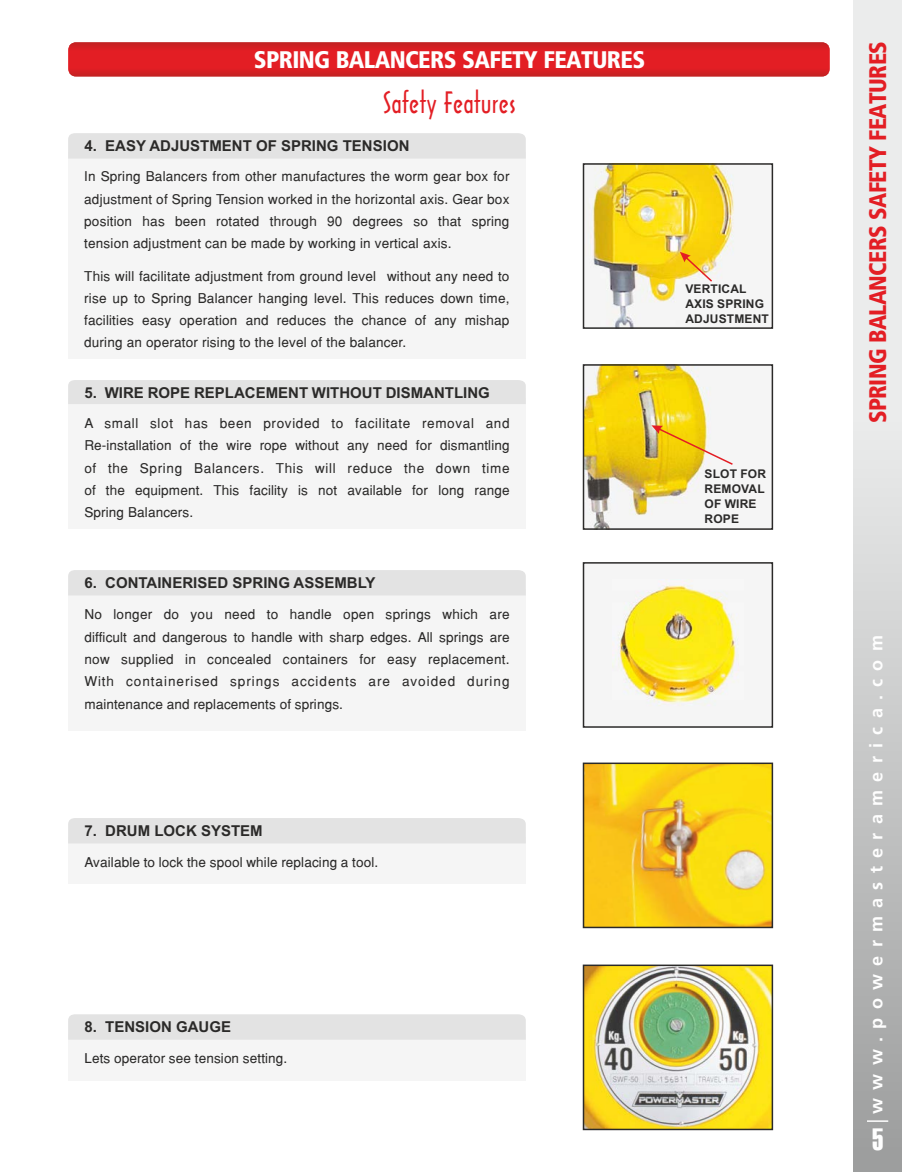
<style>
.page{position:relative;width:902px;height:1172px;background:#fff}
.page>*{position:absolute;margin:0;border:0;box-sizing:border-box;transform-origin:0 0}
.t1{font:30px "Swiss 911 BT Extra Compressed";color:#fefefe}
.t2{font:28.05px "Arcitectura";letter-spacing:.01em;color:#e31e24}
.t3{font:900 condensed 24px "Frutiger";letter-spacing:-.025em;color:#fefefe}
.t4{font:900 condensed 24px "Frutiger";letter-spacing:-.025em;color:#e31e24}
.t5{font:700 18px "Frutiger";letter-spacing:.46em;color:#fefefe}
.t6{font:700 15px "Arial";color:#2b2a29}
.t7{font:13.5px/22.4px "Helvetica";letter-spacing:.01em;color:#2b2a29;text-align:justify}
.t8{font:700 12px/14.7px "Arial";letter-spacing:.015em;color:#2b2a29}
</style>
<div class="page">
<div style="left:68px;top:152px;width:458px;height:207px;background:#f5f5f5"></div>
<div style="left:68px;top:133px;width:458px;height:26px;background:#e3e3e3"></div>
<div style="left:68px;top:398px;width:458px;height:131px;background:#f5f5f5"></div>
<div style="left:68px;top:380px;width:458px;height:24px;background:#e3e3e3"></div>
<div style="left:68px;top:589px;width:458px;height:142px;background:#f5f5f5"></div>
<div style="left:68px;top:570px;width:458px;height:25px;background:#e3e3e3"></div>
<div style="left:853px;top:0;width:49px;height:118px;background:#ebecec"></div>
<div style="left:853px;top:1037px;width:49px;height:135px;background:#9d9e9e"></div>
<img style="left:853px;top:118px;width:49px;height:1004px">
<img style="left:68px;top:42px;width:762px;height:34px">
<hr style="left:867px;top:1120px;width:21px;height:2px;background:#fefefe">
<div style="left:583px;top:164px;width:189px;height:164px;background:#f5f5f5"></div>
<img style="left:593px;top:166px;width:141px;height:160px">
<div style="left:583px;top:163px;width:190px;height:166px;border:2px solid #2b2a29"></div>
<svg style="left:680px;top:252px;width:32px;height:30px"></svg>
<div style="left:583px;top:365px;width:189px;height:164px;background:#f5f5f5"></div>
<img style="left:586px;top:367px;width:123px;height:160px">
<div style="left:583px;top:364px;width:190px;height:166px;border:2px solid #2b2a29"></div>
<svg style="left:651px;top:425px;width:82px;height:40px"></svg>
<div style="left:68px;top:1033px;width:458px;height:47px;background:#f5f5f5"></div>
<div style="left:68px;top:1014px;width:458px;height:26px;background:#e3e3e3"></div>
<div style="left:68px;top:837px;width:458px;height:47px;background:#f5f5f5"></div>
<div style="left:68px;top:818px;width:458px;height:25px;background:#e3e3e3"></div>
<div style="left:583px;top:562px;width:190px;height:166px;background:#f5f5f5;border:2px solid #2b2a29"></div>
<img style="left:586px;top:967px;width:184px;height:160px">
<div style="left:583px;top:964px;width:190px;height:166px;border:2px solid #2b2a29"></div>
<img style="left:586px;top:765px;width:184px;height:160px">
<div style="left:583px;top:762px;width:190px;height:166px;border:2px solid #2b2a29"></div>
<img style="left:612px;top:585px;width:124px;height:121px">
<h3 class="t3" style="left:254px;top:50px;width:393px">SPRING BALANCERS SAFETY FEATURES</h3>
<h2 class="t2" style="left:383px;top:89px;width:134px">Safety Features</h2>
<p class="t6" style="left:84px;top:140px;width:327px">4. EASY ADJUSTMENT OF SPRING TENSION</p>
<p class="t7" style="left:84px;top:167px;width:427px">In Spring Balancers from other manufactures the worm gear box for adjustment of Spring Tension worked in the horizontal axis. Gear box position has been rotated through 90 degrees so that spring tension adjustment can be made by working in vertical axis.</p>
<p class="t7" style="left:84px;top:266px;width:427px">This will facilitate adjustment from ground level without any need to rise up to Spring Balancer hanging level. This reduces down time, facilities easy operation and reduces the chance of any mishap during an operator rising to the level of the balancer.</p>
<p class="t6" style="left:84px;top:387px;width:407px">5. WIRE ROPE REPLACEMENT WITHOUT DISMANTLING</p>
<p class="t7" style="left:84px;top:413px;width:427px">A small slot has been provided to facilitate removal and Re-installation of the wire rope without any need for dismantling of the Spring Balancers. This will reduce the down time of the equipment. This facility is not available for long range Spring Balancers.</p>
<p class="t6" style="left:84px;top:577px;width:293px">6. CONTAINERISED SPRING ASSEMBLY</p>
<p class="t7" style="left:84px;top:604px;width:427px">No longer do you need to handle open springs which are difficult and dangerous to handle with sharp edges. All springs are now supplied in concealed containers for easy replacement.<br>With containerised springs accidents are avoided during maintenance and replacements of springs.</p>
<p class="t8" style="left:685px;top:283px;width:85px">VERTICAL<br>AXIS SPRING<br>ADJUSTMENT</p>
<p class="t8" style="left:704px;top:468px;width:63px">SLOT FOR<br>REMOVAL<br>OF WIRE<br>ROPE</p>
<p class="t6" style="left:84px;top:825px;width:180px">7. DRUM LOCK SYSTEM</p>
<p class="t7" style="left:84px;top:852px;width:295px">Available to lock the spool while replacing a tool.</p>
<p class="t6" style="left:84px;top:1021px;width:148px">8. TENSION GAUGE</p>
<p class="t7" style="left:84px;top:1049px;width:204px">Lets operator see tension setting.</p>
<h3 class="t4" style="left:868px;top:423px;width:384px;rotate:-90deg">SPRING BALANCERS SAFETY FEATURES</h3>
<h3 class="t5" style="left:868px;top:1114px;width:480px;rotate:-90deg">www.powermasteramerica.com</h3>
<h1 class="t1" style="left:872px;top:1127px;width:13px">5</h1>
</div>
